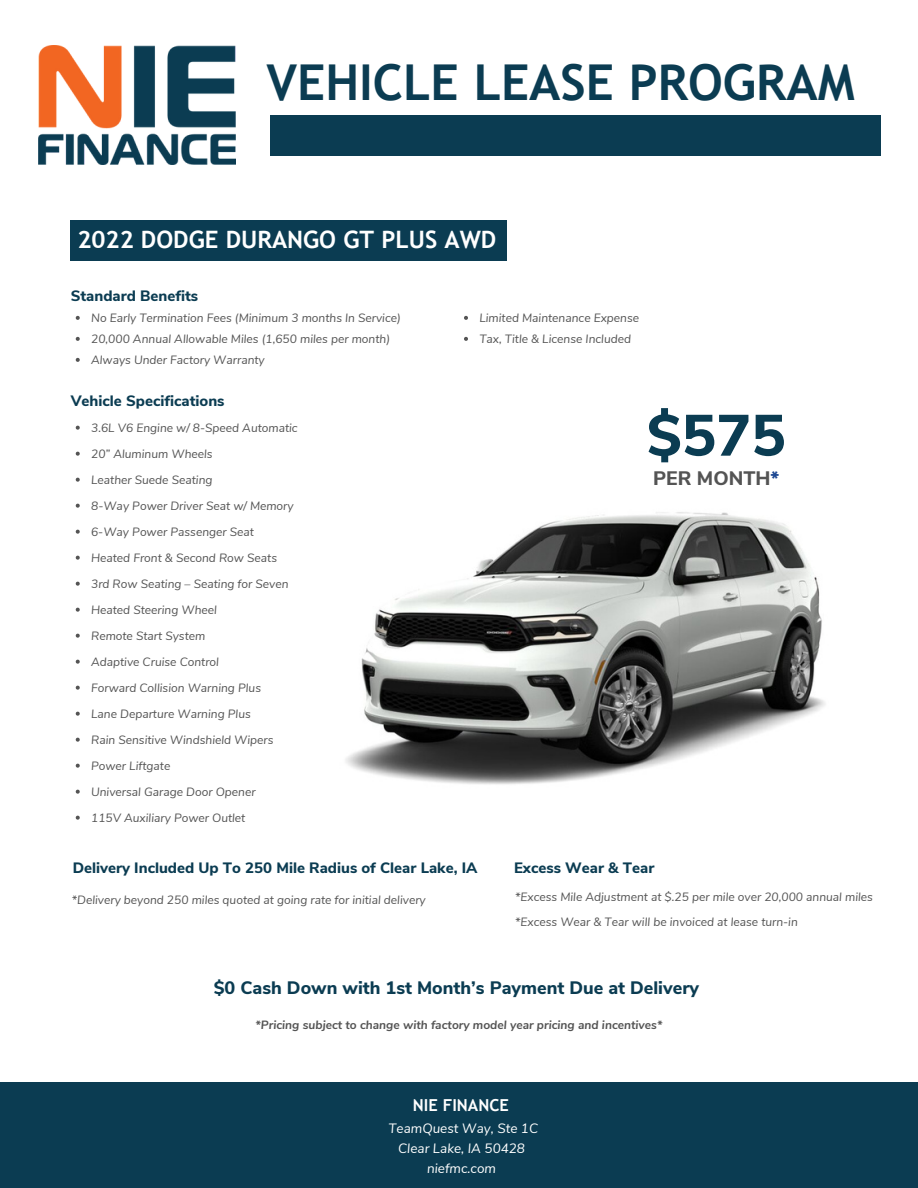
<style>
.page{position:relative;width:918px;height:1188px;background:#fff}
.page>*{position:absolute;margin:0;border:0;box-sizing:border-box;transform-origin:0 0}
.t1{font:800 58.05px "Nunito Sans";color:#0b3c52}
.t2{font:700 49.5px "Trebuchet MS";color:#0b3c52}
.t3{font:700 24px "Trebuchet MS";color:#fff}
.t4{font:800 19.5px "Nunito Sans";color:#545454}
.t5{font:800 18px "Nunito Sans";color:#0b3c52}
.t6{font:700 16.5px "Trebuchet MS";color:#fff}
.t7{font:800 15px "Nunito Sans";color:#0b3c52}
.t8{font:italic 13.5px/20.2px "Nunito Sans";color:#fff;text-align:center}
.t9{font:italic 12px "Nunito Sans";color:#545454}
.t10{font:italic 700 12px "Nunito Sans";color:#545454}
.s1{color:#1f4993}
</style>
<div class="page">
<div style="left:71px;top:220px;width:436px;height:41px;background:#0b3c52"></div>
<svg style="left:76px;top:426px;width:4px;height:4px"></svg>
<svg style="left:76px;top:452px;width:4px;height:4px"></svg>
<svg style="left:76px;top:478px;width:4px;height:4px"></svg>
<svg style="left:76px;top:504px;width:4px;height:4px"></svg>
<svg style="left:76px;top:530px;width:4px;height:4px"></svg>
<svg style="left:76px;top:556px;width:4px;height:4px"></svg>
<svg style="left:76px;top:582px;width:4px;height:4px"></svg>
<svg style="left:76px;top:608px;width:4px;height:4px"></svg>
<svg style="left:76px;top:634px;width:4px;height:4px"></svg>
<svg style="left:76px;top:660px;width:4px;height:4px"></svg>
<svg style="left:76px;top:686px;width:4px;height:4px"></svg>
<svg style="left:76px;top:712px;width:4px;height:4px"></svg>
<svg style="left:76px;top:738px;width:4px;height:4px"></svg>
<svg style="left:76px;top:764px;width:4px;height:4px"></svg>
<svg style="left:76px;top:790px;width:4px;height:4px"></svg>
<svg style="left:76px;top:816px;width:4px;height:4px"></svg>
<img style="left:345px;top:512px;width:480px;height:273px">
<svg style="left:76px;top:316px;width:4px;height:4px"></svg>
<svg style="left:76px;top:337px;width:4px;height:4px"></svg>
<svg style="left:76px;top:358px;width:4px;height:4px"></svg>
<svg style="left:464px;top:316px;width:4px;height:4px"></svg>
<svg style="left:464px;top:337px;width:4px;height:4px"></svg>
<div style="left:0;top:1082px;width:918px;height:106px;background:#0b3c52"></div>
<div style="left:270px;top:115px;width:611px;height:40px;background:#0b3c52"></div>
<img style="left:38px;top:46px;width:197px;height:118px">
<p class="t2" style="left:266px;top:51px;width:590px">VEHICLE LEASE PROGRAM</p>
<p class="t3" style="left:77px;top:225px;width:420px">2022 DODGE DURANGO GT PLUS AWD</p>
<p class="t7" style="left:71px;top:286px;width:129px">Standard Benefits</p>
<p class="t9" style="left:91px;top:309px;width:311px">No Early Termination Fees (Minimum 3 months In Service)</p>
<p class="t9" style="left:91px;top:330px;width:301px">20,000 Annual Allowable Miles (1,650 miles per month)</p>
<p class="t9" style="left:91px;top:351px;width:175px">Always Under Factory Warranty</p>
<p class="t7" style="left:71px;top:391px;width:155px">Vehicle Specifications</p>
<p class="t9" style="left:91px;top:419px;width:208px">3.6L V6 Engine w/ 8-Speed Automatic</p>
<p class="t9" style="left:91px;top:445px;width:123px">20” Aluminum Wheels</p>
<p class="t9" style="left:91px;top:471px;width:123px">Leather Suede Seating</p>
<p class="t9" style="left:91px;top:497px;width:204px">8-Way Power Driver Seat w/ Memory</p>
<p class="t9" style="left:91px;top:523px;width:164px">6-Way Power Passenger Seat</p>
<p class="t9" style="left:91px;top:549px;width:187px">Heated Front &amp; Second Row Seats</p>
<p class="t9" style="left:91px;top:575px;width:199px">3rd Row Seating – Seating for Seven</p>
<p class="t9" style="left:91px;top:601px;width:127px">Heated Steering Wheel</p>
<p class="t9" style="left:91px;top:627px;width:116px">Remote Start System</p>
<p class="t9" style="left:91px;top:653px;width:129px">Adaptive Cruise Control</p>
<p class="t9" style="left:91px;top:679px;width:171px">Forward Collision Warning Plus</p>
<p class="t9" style="left:91px;top:705px;width:161px">Lane Departure Warning Plus</p>
<p class="t9" style="left:91px;top:731px;width:184px">Rain Sensitive Windshield Wipers</p>
<p class="t9" style="left:91px;top:757px;width:81px">Power Liftgate</p>
<p class="t9" style="left:91px;top:783px;width:166px">Universal Garage Door Opener</p>
<p class="t9" style="left:91px;top:809px;width:156px">115V Auxiliary Power Outlet</p>
<p class="t9" style="left:479px;top:309px;width:161px">Limited Maintenance Expense</p>
<p class="t9" style="left:479px;top:330px;width:153px">Tax, Title &amp; License Included</p>
<p class="t1" style="left:647px;top:397px;width:141px">$575</p>
<p class="t4" style="left:653px;top:465px;width:128px">PER MONTH<span class="s1">*</span></p>
<p class="t7" style="left:73px;top:858px;width:406px">Delivery Included Up To 250 Mile Radius of Clear Lake, IA</p>
<p class="t9" style="left:72px;top:891px;width:355px">*Delivery beyond 250 miles quoted at going rate for initial delivery</p>
<p class="t7" style="left:514px;top:858px;width:142px">Excess Wear &amp; Tear</p>
<p class="t9" style="left:515px;top:888px;width:359px">*Excess Mile Adjustment at $.25 per mile over 20,000 annual miles</p>
<p class="t9" style="left:515px;top:913px;width:284px">*Excess Wear &amp; Tear will be invoiced at lease turn-in</p>
<p class="t5" style="left:214px;top:976px;width:487px">$0 Cash Down with 1st Month’s Payment Due at Delivery</p>
<p class="t10" style="left:256px;top:1017px;width:408px">*Pricing subject to change with factory model year pricing and incentives*</p>
<h3 class="t6" style="left:413px;top:1095px;width:98px">NIE FINANCE</h3>
<p class="t8" style="left:389px;top:1117px;width:151px">TeamQuest Way, Ste 1C<br>Clear Lake, IA 50428 niefmc.com</p>
</div>
